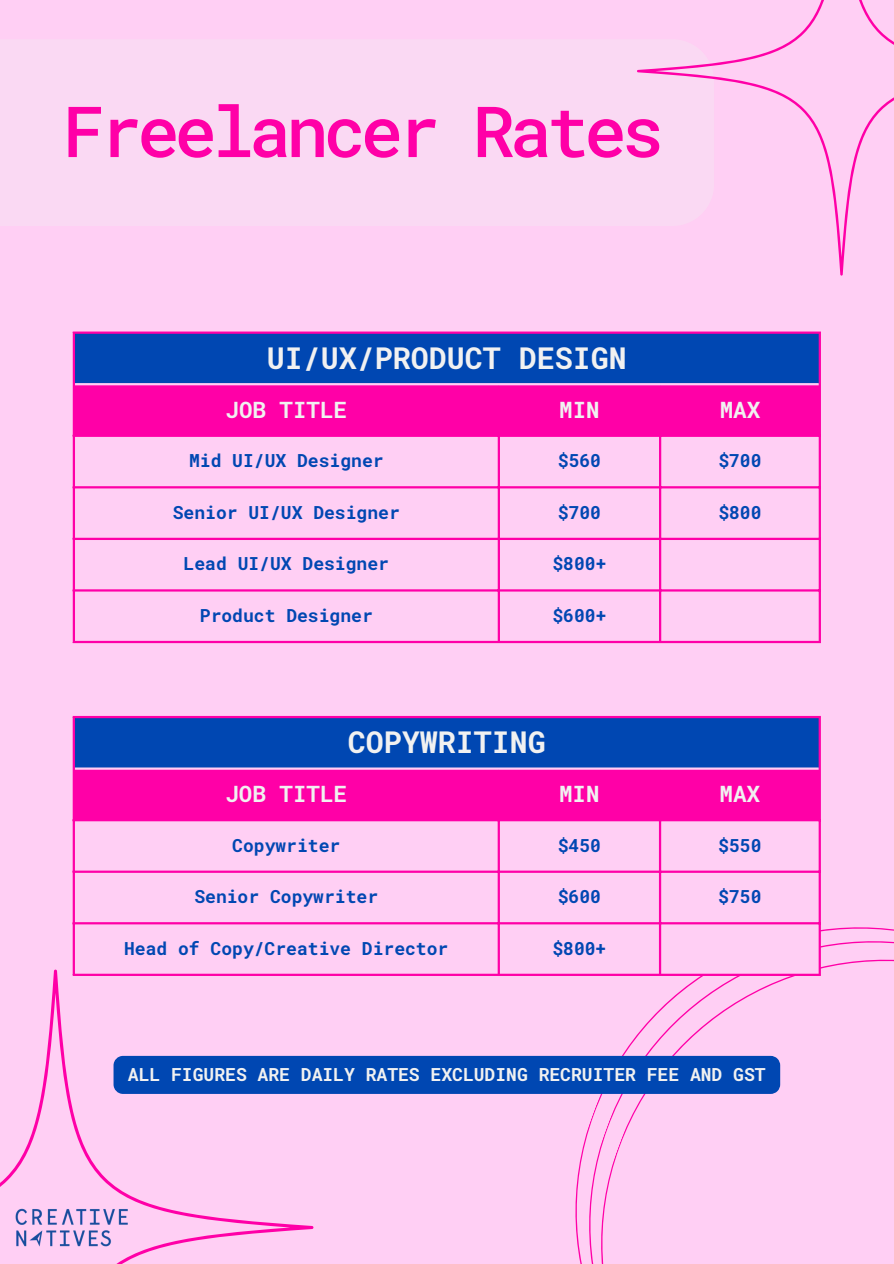
<style>
.page{position:relative;width:894px;height:1264px;background:#fff}
.page>*{position:absolute;margin:0;border:0;box-sizing:border-box;transform-origin:0 0}
.t1{font:500 70.5px "Roboto Mono";letter-spacing:-.07em;color:#ff00a7}
.t2{font:700 30px "Roboto Mono";color:#f1f1f1}
.t3{font:700 22.5px "Roboto Mono";color:#f1f1f1}
.t4{font:700 18px "Roboto Mono";color:#0047b2}
.t5{font:700 18px "Roboto Mono";color:#f1f1f1}
</style>
<div class="page">
<div style="left:0;top:0;width:893px;height:1263px;background:#ffcff4"></div>
<svg style="left:0;top:969px;width:313px;height:284px"></svg>
<img style="left:0;top:1191px;width:145px;height:72px">
<div style="left:74px;top:332px;width:745px;height:52px;background:#0047b2"></div>
<div style="left:75px;top:385px;width:743px;height:49px;background:#ff00a7"></div>
<svg style="left:75px;top:437px;width:743px;height:204px"></svg>
<hr style="left:73px;top:334px;width:2px;height:307px;background:#ff00a7">
<hr style="left:497px;top:385px;width:3px;height:256px;background:#ff00a7">
<hr style="left:658px;top:385px;width:3px;height:256px;background:#ff00a7">
<hr style="left:818px;top:334px;width:2px;height:307px;background:#ff00a7">
<hr style="left:73px;top:331px;width:747px;height:3px;background:#ff00a7">
<hr style="left:73px;top:434px;width:747px;height:3px;background:#ff00a7">
<hr style="left:73px;top:486px;width:747px;height:2px;background:#ff00a7">
<hr style="left:73px;top:537px;width:747px;height:3px;background:#ff00a7">
<hr style="left:73px;top:589px;width:747px;height:2px;background:#ff00a7">
<hr style="left:73px;top:641px;width:747px;height:2px;background:#ff00a7">
<hr style="left:75px;top:383px;width:743px;height:2px;background:#ffcff4">
<svg style="left:495px;top:847px;width:398px;height:416px"></svg>
<div style="left:73px;top:716px;width:746px;height:53px;background:#0047b2"></div>
<div style="left:75px;top:769px;width:743px;height:50px;background:#ff00a7"></div>
<svg style="left:75px;top:821px;width:743px;height:152px"></svg>
<hr style="left:73px;top:718px;width:2px;height:255px;background:#ff00a7">
<hr style="left:497px;top:769px;width:3px;height:204px;background:#ff00a7">
<hr style="left:658px;top:769px;width:3px;height:204px;background:#ff00a7">
<hr style="left:818px;top:718px;width:2px;height:255px;background:#ff00a7">
<hr style="left:73px;top:716px;width:747px;height:2px;background:#ff00a7">
<hr style="left:73px;top:819px;width:747px;height:2px;background:#ff00a7">
<hr style="left:73px;top:870px;width:747px;height:2px;background:#ff00a7">
<hr style="left:73px;top:922px;width:747px;height:2px;background:#ff00a7">
<hr style="left:73px;top:973px;width:747px;height:2px;background:#ff00a7">
<hr style="left:75px;top:767px;width:743px;height:2px;background:#ffcff4">
<svg style="left:637px;top:0;width:256px;height:275px"></svg>
<div style="left:113px;top:1055px;width:667px;height:38px;background:#0047b2"></div>
<p class="t1" style="left:63px;top:83px;width:602px">Freelancer Rates</p>
<h1 class="t2" style="left:267px;top:337px;width:361px">UI/UX/PRODUCT DESIGN</h1>
<p class="t3" style="left:225px;top:394px;width:123px">JOB TITLE</p>
<p class="t3" style="left:559px;top:394px;width:42px">MIN</p>
<p class="t3" style="left:719px;top:394px;width:42px">MAX</p>
<p class="t4" style="left:189px;top:448px;width:196px">Mid UI/UX Designer</p>
<p class="t4" style="left:557px;top:448px;width:45px">$560</p>
<p class="t4" style="left:718px;top:448px;width:45px">$700</p>
<p class="t4" style="left:173px;top:500px;width:228px">Senior UI/UX Designer</p>
<p class="t4" style="left:557px;top:500px;width:45px">$700</p>
<p class="t4" style="left:718px;top:500px;width:45px">$800</p>
<p class="t4" style="left:184px;top:551px;width:207px">Lead UI/UX Designer</p>
<p class="t4" style="left:552px;top:551px;width:55px">$800+</p>
<p class="t4" style="left:200px;top:603px;width:174px">Product Designer</p>
<p class="t4" style="left:552px;top:603px;width:55px">$600+</p>
<p class="t2" style="left:347px;top:721px;width:199px">COPYWRITING</p>
<p class="t3" style="left:225px;top:778px;width:123px">JOB TITLE</p>
<p class="t3" style="left:559px;top:778px;width:42px">MIN</p>
<p class="t3" style="left:719px;top:778px;width:42px">MAX</p>
<p class="t4" style="left:232px;top:832px;width:109px">Copywriter</p>
<p class="t4" style="left:557px;top:832px;width:45px">$450</p>
<p class="t4" style="left:718px;top:832px;width:45px">$550</p>
<p class="t4" style="left:194px;top:884px;width:185px">Senior Copywriter</p>
<p class="t4" style="left:557px;top:884px;width:45px">$600</p>
<p class="t4" style="left:718px;top:884px;width:45px">$750</p>
<p class="t4" style="left:124px;top:935px;width:326px">Head of Copy/Creative Director</p>
<p class="t4" style="left:552px;top:935px;width:55px">$800+</p>
<p class="t5" style="left:128px;top:1062px;width:639px">ALL FIGURES ARE DAILY RATES EXCLUDING RECRUITER FEE AND GST</p>
</div>
